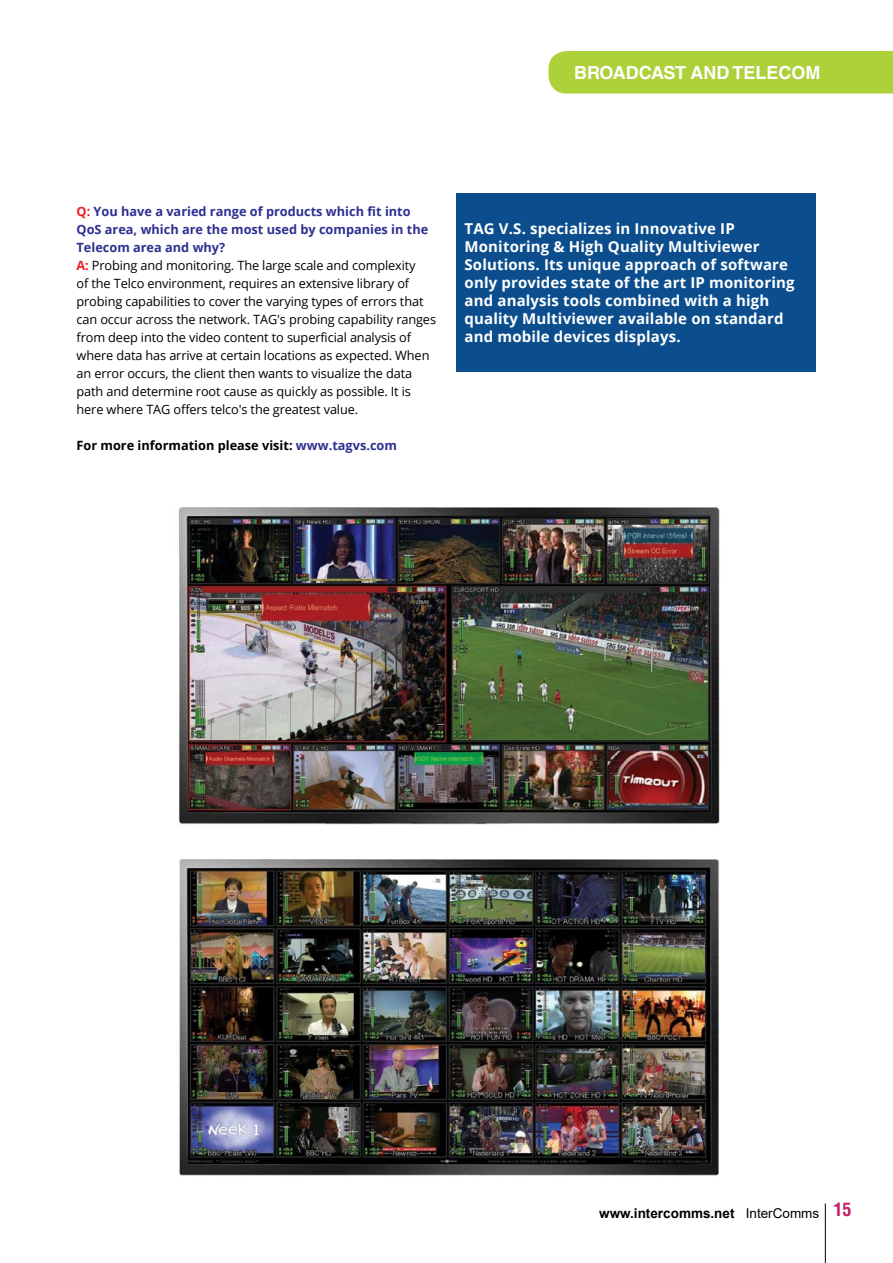
<style>
.page{position:relative;width:893px;height:1263px;background:#fff}
.page>*{position:absolute;margin:0;border:0;box-sizing:border-box;transform-origin:0 0}
.t1{font:700 18px "Helvetica LT Std";color:#fff}
.t2{font:700 condensed 18px "Helvetica LT Std";color:#c51f67}
.t3{font:700 15px/18px "Open Sans";letter-spacing:.01em;color:#fff}
.t4{font:700 13.5px "Arial";color:#000}
.t5{font:12.75px/18px "Open Sans";letter-spacing:-.01em;color:#000}
.t6{font:700 12.75px "Open Sans";color:#000}
.s1{font-weight:700;color:#ed1d24}
.s2{font-weight:700;color:#2e3092}
.s3{color:#2e3092}
.s4{font-weight:400}
</style>
<div class="page">
<hr style="left:825px;top:1203px;width:1px;height:60px;background:#000">
<div style="left:549px;top:51px;width:344px;height:43px;background:#add138"></div>
<div style="left:456px;top:193px;width:359px;height:179px;background:#0c4e8d"></div>
<img style="left:178px;top:507px;width:542px;height:318px">
<img style="left:179px;top:859px;width:540px;height:317px">
<h1 class="t1" style="left:574px;top:61px;width:248px">BROADCAST AND TELECOM</h1>
<p class="t5" style="left:77px;top:202px;width:361px"><span class="s1">Q:</span> <span class="s2">You have a varied range of products which fit into QoS area, which are the most used by companies in the Telecom area and why?<br></span><span class="s1">A:</span> Probing and monitoring. The large scale and complexity<br>of the Telco environment, requires an extensive library of probing capabilities to cover the varying types of errors that can occur across the network. TAG's probing capability ranges from deep into the video content to superficial analysis of where data has arrive at certain locations as expected. When an error occurs, the client then wants to visualize the data path and determine root cause as quickly as possible. It is here where TAG offers telco's the greatest value.</p>
<p class="t6" style="left:77px;top:436px;width:322px">For more information please visit: <span class="s3">www.tagvs.com</span></p>
<p class="t3" style="left:465px;top:219px;width:331px">TAG V.S. specializes in Innovative IP Monitoring &amp; High Quality Multiviewer Solutions. Its unique approach of software only provides state of the art IP monitoring and analysis tools combined with a high quality Multiviewer available on standard and mobile devices displays.</p>
<p class="t4" style="left:599px;top:1203px;width:222px">www.intercomms.net <span class="s4">InterComms</span></p>
<h1 class="t2" style="left:833px;top:1198px;width:19px">15</h1>
</div>
